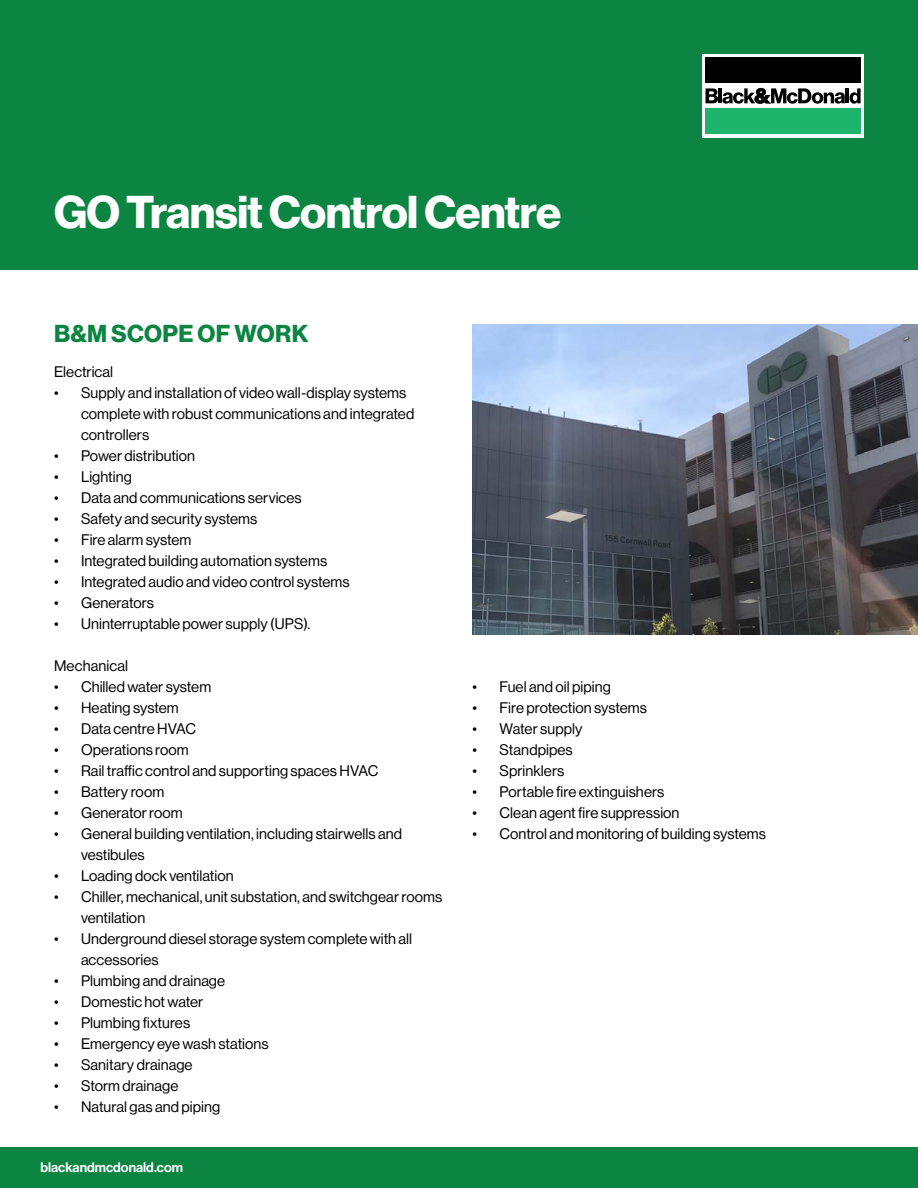
<style>
.page{position:relative;width:918px;height:1188px;background:#fff}
.page>*{position:absolute;margin:0;border:0;box-sizing:border-box;transform-origin:0 0}
.t1{font:45px "N Haas Grotesk DS Pro 75 Bd";letter-spacing:-.015em;color:#fff}
.H2_-_Section_Header{font:24px "N Haas Grotesk DS Pro 75 Bd";letter-spacing:.015em;color:#0d8542}
.P_-_Body_Content{font:15px/21px "N Haas Grotesk DS Pro 55 Rg";letter-spacing:.005em;color:#000}
.t2{font:13.5px "N Haas Grotesk DS Pro 65 Md";color:#fff}
</style>
<div class="page">
<div style="left:0;top:0;width:918px;height:270px;background:#0d8542"></div>
<div style="left:0;top:1148px;width:918px;height:40px;background:#0d8542"></div>
<div style="left:702px;top:54px;width:162px;height:84px;background:#fff"></div>
<div style="left:705px;top:58px;width:156px;height:25px;background:#000"></div>
<div style="left:705px;top:109px;width:156px;height:25px;background:#1fb46c"></div>
<svg style="left:706px;top:88px;width:155px;height:16px"></svg>
<img style="left:472px;top:324px;width:446px;height:310px">
<h1 class="t1" style="left:54px;top:186px;width:509px">GO Transit Control Centre</h1>
<h2 class="H2_-_Section_Header" style="left:54px;top:320px;width:256px">B&amp;M SCOPE OF WORK</h2>
<p class="P_-_Body_Content" style="left:54px;top:361px;width:61px">Electrical</p>
<p class="P_-_Body_Content" style="left:81px;top:382px;width:335px;text-indent:-27px">• Supply and installation of video wall-display systems complete with robust communications and integrated controllers</p>
<p class="P_-_Body_Content" style="left:54px;top:445px;width:143px">• Power distribution</p>
<p class="P_-_Body_Content" style="left:54px;top:466px;width:79px">• Lighting</p>
<p class="P_-_Body_Content" style="left:54px;top:487px;width:249px">• Data and communications services</p>
<p class="P_-_Body_Content" style="left:54px;top:508px;width:205px">• Safety and security systems</p>
<p class="P_-_Body_Content" style="left:54px;top:529px;width:139px">• Fire alarm system</p>
<p class="P_-_Body_Content" style="left:54px;top:550px;width:275px">• Integrated building automation systems</p>
<p class="P_-_Body_Content" style="left:54px;top:571px;width:297px">• Integrated audio and video control systems</p>
<p class="P_-_Body_Content" style="left:54px;top:592px;width:102px">• Generators</p>
<p class="P_-_Body_Content" style="left:54px;top:613px;width:258px">• Uninterruptable power supply (UPS).</p>
<p class="P_-_Body_Content" style="left:54px;top:655px;width:76px">Mechanical</p>
<p class="P_-_Body_Content" style="left:54px;top:676px;width:159px">• Chilled water system</p>
<p class="P_-_Body_Content" style="left:54px;top:697px;width:126px">• Heating system</p>
<p class="P_-_Body_Content" style="left:54px;top:718px;width:144px">• Data centre HVAC</p>
<p class="P_-_Body_Content" style="left:54px;top:739px;width:136px">• Operations room</p>
<p class="P_-_Body_Content" style="left:54px;top:760px;width:326px">• Rail traffic control and supporting spaces HVAC</p>
<p class="P_-_Body_Content" style="left:54px;top:781px;width:112px">• Battery room</p>
<p class="P_-_Body_Content" style="left:54px;top:802px;width:130px">• Generator room</p>
<p class="P_-_Body_Content" style="left:81px;top:823px;width:323px;text-indent:-27px">• General building ventilation, including stairwells and vestibules</p>
<p class="P_-_Body_Content" style="left:54px;top:865px;width:181px">• Loading dock ventilation</p>
<p class="P_-_Body_Content" style="left:81px;top:886px;width:363px;text-indent:-27px">• Chiller, mechanical, unit substation, and switchgear rooms ventilation</p>
<p class="P_-_Body_Content" style="left:81px;top:928px;width:333px;text-indent:-27px">• Underground diesel storage system complete with all accessories</p>
<p class="P_-_Body_Content" style="left:54px;top:970px;width:173px">• Plumbing and drainage</p>
<p class="P_-_Body_Content" style="left:54px;top:991px;width:151px">• Domestic hot water</p>
<p class="P_-_Body_Content" style="left:54px;top:1012px;width:138px">• Plumbing fixtures</p>
<p class="P_-_Body_Content" style="left:54px;top:1033px;width:216px">• Emergency eye wash stations</p>
<p class="P_-_Body_Content" style="left:54px;top:1054px;width:140px">• Sanitary drainage</p>
<p class="P_-_Body_Content" style="left:54px;top:1075px;width:126px">• Storm drainage</p>
<p class="P_-_Body_Content" style="left:54px;top:1096px;width:168px">• Natural gas and piping</p>
<p class="t2" style="left:40px;top:1160px;width:144px">blackandmcdonald.com</p>
<p class="P_-_Body_Content" style="left:472px;top:676px;width:140px">• Fuel and oil piping</p>
<p class="P_-_Body_Content" style="left:472px;top:697px;width:176px">• Fire protection systems</p>
<p class="P_-_Body_Content" style="left:472px;top:718px;width:112px">• Water supply</p>
<p class="P_-_Body_Content" style="left:472px;top:739px;width:102px">• Standpipes</p>
<p class="P_-_Body_Content" style="left:472px;top:760px;width:93px">• Sprinklers</p>
<p class="P_-_Body_Content" style="left:472px;top:781px;width:193px">• Portable fire extinguishers</p>
<p class="P_-_Body_Content" style="left:472px;top:802px;width:209px">• Clean agent fire suppression</p>
<p class="P_-_Body_Content" style="left:472px;top:823px;width:295px">• Control and monitoring of building systems</p>
</div>
